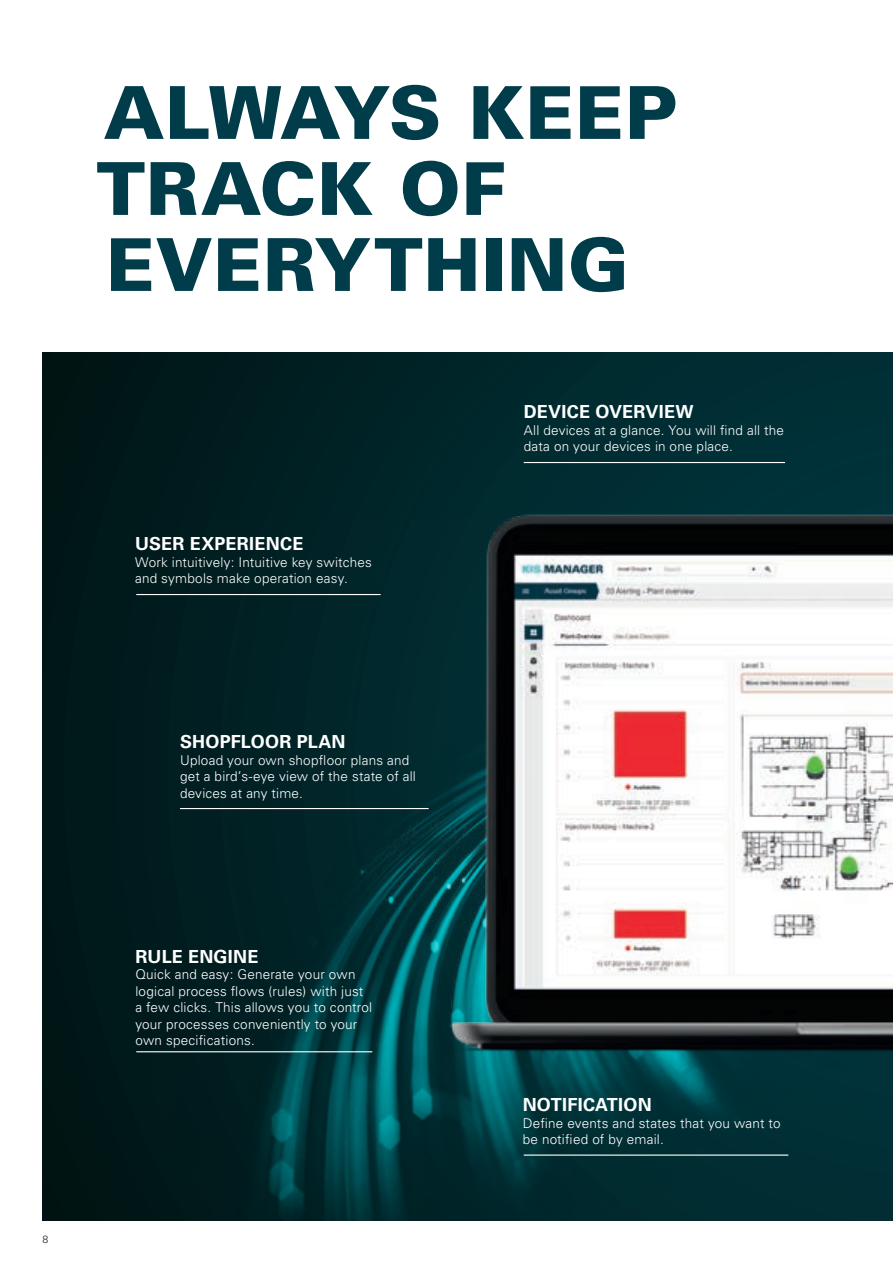
<style>
.page{position:relative;width:893px;height:1263px;background:#fff}
.page>*{position:absolute;margin:0;border:0;box-sizing:border-box;transform-origin:0 0}
.Headline_größe_varia{font:900 73.05px/76.1px "Univers LT Std";letter-spacing:.005em;color:#003c49}
.Fließtext{font:700 18px "Univers LT Std";letter-spacing:.015em;color:#fff}
.Fließtext-2{font:300 13.5px/16.5px "Univers LT Std";letter-spacing:.015em;color:#fff}
.t1{font:300 10.5px "Univers LT Std";color:#231f20}
</style>
<div class="page">
<div style="left:43px;top:352px;width:850px;height:868px;background:linear-gradient(to right,#001717,#00343b)"></div>
<img style="left:153px;top:519px;width:740px;height:701px">
<img style="left:438px;top:472px;width:455px;height:622px">
<hr style="left:136px;top:594px;width:245px;height:1px;background:#fff">
<hr style="left:180px;top:808px;width:249px;height:1px;background:#fff">
<hr style="left:136px;top:1051px;width:236px;height:1px;background:#fff">
<hr style="left:524px;top:462px;width:261px;height:1px;background:#fff">
<hr style="left:524px;top:1154px;width:264px;height:2px;background:#fff">
<p class="Headline_größe_varia" style="left:96px;top:74px;width:582px">ALWAYS KEEP<br>TRACK OF<br>EVERYTHING</p>
<p class="Fließtext" style="left:135px;top:533px;width:170px">USER EXPERIENCE</p>
<p class="Fließtext-2" style="left:135px;top:554px;width:238px">Work intuitively: Intuitive key switches and symbols make operation easy.</p>
<p class="Fließtext" style="left:524px;top:401px;width:171px">DEVICE OVERVIEW</p>
<p class="Fließtext-2" style="left:524px;top:422px;width:262px">All devices at a glance. You will find all the data on your devices in one place.</p>
<p class="t1" style="left:43px;top:1233px;width:7px">8</p>
<p class="Fließtext" style="left:180px;top:731px;width:167px">SHOPFLOOR PLAN</p>
<p class="Fließtext-2" style="left:180px;top:752px;width:237px">Upload your own shopfloor plans and get a bird’s-eye view of the state of all devices at any time.</p>
<p class="Fließtext" style="left:135px;top:946px;width:124px">RULE ENGINE</p>
<p class="Fließtext-2" style="left:135px;top:966px;width:238px">Quick and easy: Generate your own logical process flows (rules) with just a few clicks. This allows you to control your processes conveniently to your own specifications.</p>
<p class="Fließtext" style="left:523px;top:1094px;width:131px">NOTIFICATION</p>
<p class="Fließtext-2" style="left:523px;top:1115px;width:259px">Define events and states that you want to be notified of by email.</p>
</div>
